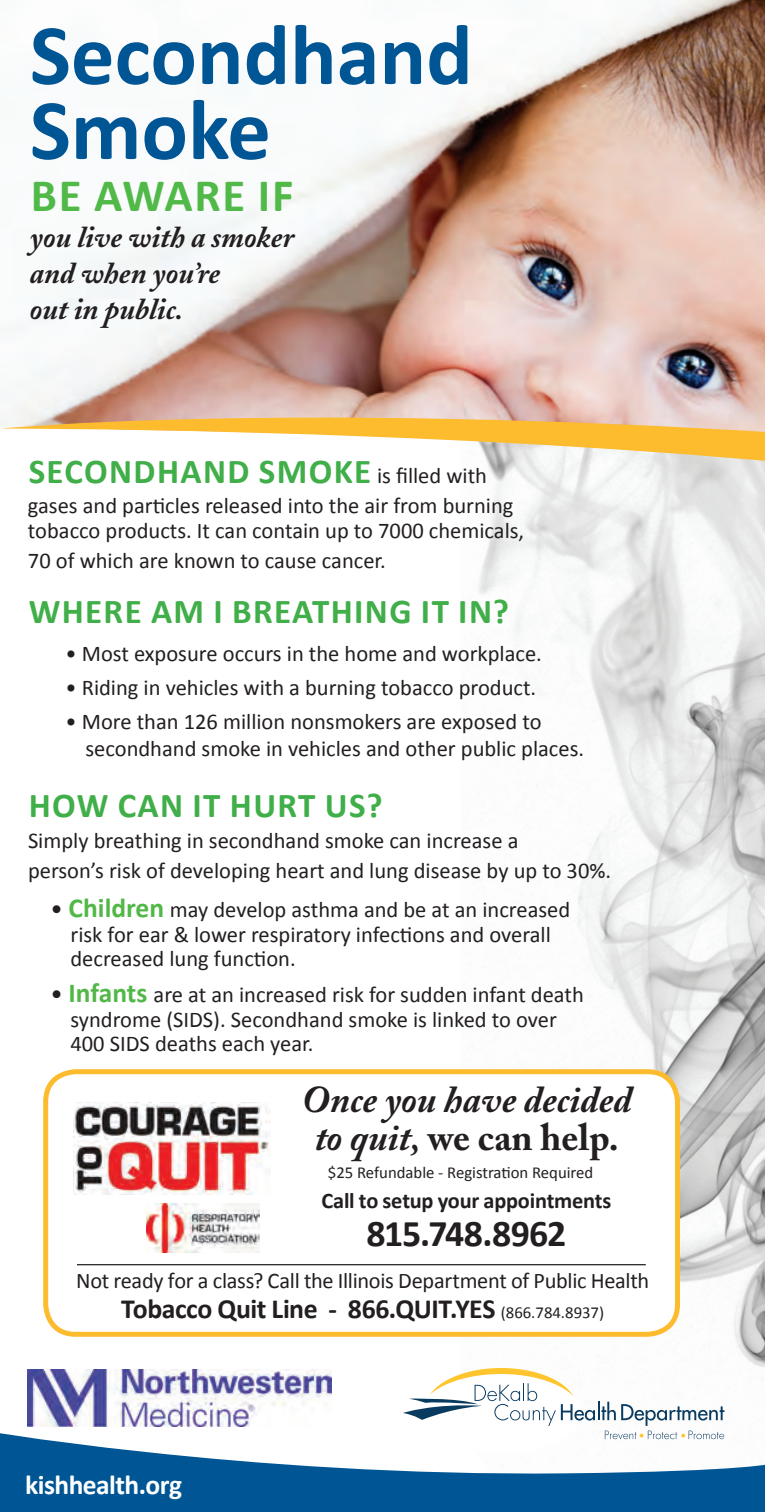
<style>
.page{position:relative;width:765px;height:1512px;background:#fff}
.page>*{position:absolute;margin:0;border:0;box-sizing:border-box;transform-origin:0 0}
.t1{font:700 86.75px/75px "Calibri";color:#005594}
.t2{font:700 46.75px "Calibri";letter-spacing:.04em;color:#51b948}
.t3{font:700 37.75px "Calibri";letter-spacing:-.03em;color:#231f20}
.t4{font:italic 700 37.5px/37.5px "Adobe Caslon Pro";color:#231f20;text-align:center}
.t5{font:700 35px "Calibri";letter-spacing:.04em;color:#40ae49}
.t6{font:italic 700 30px/36px "Adobe Caslon";color:#231f20}
.t7{font:700 27.75px "Calibri";letter-spacing:-.02em;color:#231f20}
.t8{font:700 27.5px "Calibri";letter-spacing:-.015em;color:#fff}
.t9{font:22.5px/24.8px "Calibri";color:#231f20}
.t10{font:22.25px "Calibri";letter-spacing:-.015em;color:#231f20}
.t11{font:700 22.25px "Calibri";letter-spacing:-.01em;color:#231f20}
.t12{font:16.75px "Calibri";color:#231f20}
.s1{font-weight:400;font-size:22.5px;color:#231f20}
.s2{font-size:25px}
.s3{font-weight:700;font-size:27.5px;color:#51b847}
.s4{font-style:normal}
.s5{font-weight:400;font-size:16.75px}
</style>
<div class="page">
<img style="left:461px;top:463px;width:304px;height:949px">
<img style="left:19px;top:0;width:746px;height:401px">
<svg style="left:0;top:401px;width:765px;height:62px"></svg>
<div style="left:46px;top:1072px;width:632px;height:262px;background:#fff;border-radius:30px"></div>
<div style="left:43px;top:1069px;width:637px;height:268px;border:5px solid #fdbb2e;border-radius:30px"></div>
<img style="left:73px;top:1103px;width:198px;height:92px">
<img style="left:146px;top:1203px;width:113px;height:50px">
<hr style="left:77px;top:1264px;width:569px;height:1px;background:#231f20">
<svg style="left:0;top:1433px;width:765px;height:79px;fill:#005594"></svg>
<div style="left:426px;top:1368px;width:151px;height:79px;background:#fec52e;border-radius:50%"></div>
<div style="left:420px;top:1374px;width:162px;height:79px;background:#fff;border-radius:50%"></div>
<svg style="left:403px;top:1383px;width:321px;height:56px"></svg>
<img style="left:28px;top:1370px;width:303px;height:57px">
<p class="t1" style="left:30px;top:18px;width:444px">Secondhand<br>Smoke</p>
<p class="t2" style="left:31px;top:166px;width:264px">BE AWARE IF</p>
<p class="t6" style="left:30px;top:220px;width:266px">you live with a smoker and when you’re<br>out in public.</p>
<p class="t5" style="left:29px;top:449px;width:460px">SECONDHAND SMOKE <span class="s1">is filled with</span></p>
<p class="t9" style="left:28px;top:494px;width:498px">gases and particles released into the air from burning tobacco products. It can contain up to 7000 chemicals,</p>
<p class="t9" style="left:28px;top:548px;width:359px">70 of which are known to cause cancer.</p>
<p class="t5" style="left:29px;top:589px;width:482px">WHERE AM I BREATHING IT IN?</p>
<p class="t9" style="left:66px;top:641px;width:478px">• Most exposure occurs in the home and workplace.</p>
<p class="t9" style="left:66px;top:675px;width:472px">• Riding in vehicles with a burning tobacco product.</p>
<p class="t9" style="left:86px;top:707px;width:500px;line-height:27.5px;text-indent:-20px">• More than 126 million nonsmokers are exposed to secondhand smoke in vehicles and other public places.</p>
<p class="t5" style="left:29px;top:783px;width:355px">HOW CAN IT HURT US?</p>
<p class="t9" style="left:28px;top:825px;width:585px;line-height:30px">Simply breathing in secondhand smoke can increase a<br>person’s risk of developing heart and lung disease by up to 30%.</p>
<p class="t9" style="left:70px;top:897px;width:501px;text-indent:-20px"><span class="s2">•</span> <span class="s3">Children</span> may develop asthma and be at an increased risk for ear &amp; lower respiratory infections and overall decreased lung function.</p>
<p class="t9" style="left:71px;top:982px;width:515px;text-indent:-20px"><span class="s2">•</span> <span class="s3">Infants</span> are at an increased risk for sudden infant death syndrome (SIDS). Secondhand smoke is linked to over<br>400 SIDS deaths each year.</p>
<p class="t4" style="left:301px;top:1080px;width:332px">Once you have decided to quit, <span class="s4">we can help.</span></p>
<p class="t12" style="left:328px;top:1162px;width:267px">$25 Refundable - Registration Required</p>
<p class="t11" style="left:321px;top:1186px;width:292px">Call to setup your appointments</p>
<p class="t3" style="left:367px;top:1210px;width:201px">815.748.8962</p>
<p class="t10" style="left:76px;top:1266px;width:575px">Not ready for a class? Call the Illinois Department of Public Health</p>
<p class="t7" style="left:121px;top:1291px;width:484px">Tobacco Quit Line - 866.QUIT.YES <span class="s5">(866.784.8937)</span></p>
<p class="t8" style="left:25px;top:1467px;width:159px">kishhealth.org</p>
</div>
